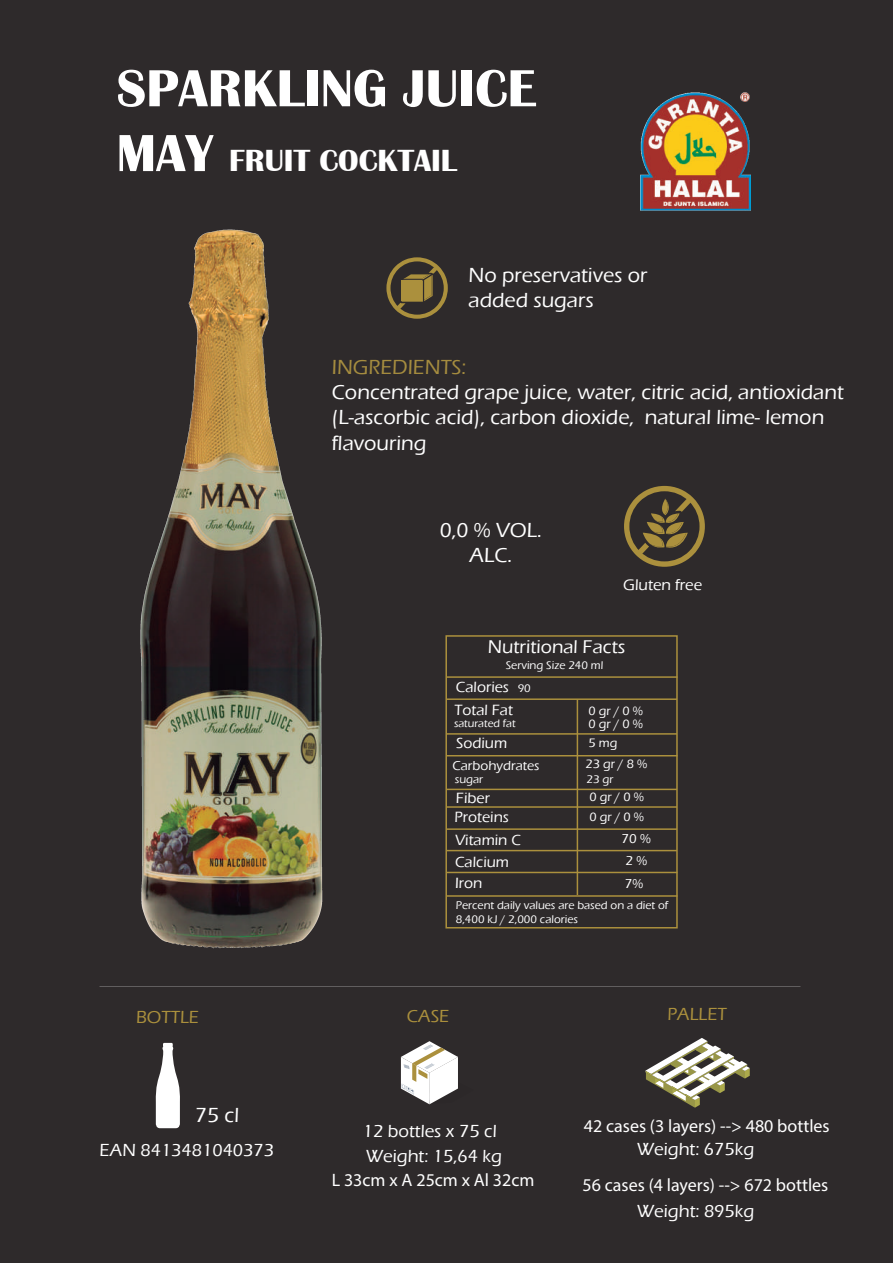
<style>
.page{position:relative;width:893px;height:1263px;background:#2e2a2b}
.page>*{position:absolute;margin:0;border:0;box-sizing:border-box;transform-origin:0 0}
.t1{font:700 54px "Britannic";color:#fff}
.t2{font:700 31.5px "Britannic";color:#fff}
.t3{font:500 21px/25.2px "Eras ITC";color:#fff}
.t4{font:500 21px "Eras ITC";color:#a58c3f}
.t5{font:500 18.9px "Eras ITC";color:#fff}
.t6{font:18px "Myriad Pro";color:#fff}
.t7{font:500 18px "Eras ITC";color:#fff}
.t8{font:500 18px "Eras ITC";color:#ab903d}
.t9{font:500 15.9px "Eras ITC";color:#fff}
.t10{font:500 15.3px "Eras ITC";color:#fff}
.t11{font:500 13.35px "Eras ITC";color:#fff}
.t12{font:500 12.6px "Eras ITC";color:#fff}
.t13{font:500 11.4px/13.8px "Eras ITC";color:#fff}
.t14{font:500 11.1px "Eras ITC";color:#fff}
.s1{font-size:54px}
.s2{font-size:11.4px}
</style>
<div class="page">
<svg style="left:156px;top:1043px;width:24px;height:85px"></svg>
<img style="left:640px;top:92px;width:110px;height:118px">
<svg style="left:386px;top:257px;width:62px;height:62px"></svg>
<svg style="left:401px;top:1041px;width:57px;height:63px"></svg>
<div style="left:445px;top:635px;width:233px;height:293px;border:2px solid #ab903d"></div>
<hr style="left:446px;top:733px;width:231px;height:2px;background:#ab903d">
<hr style="left:446px;top:698px;width:231px;height:2px;background:#ab903d">
<hr style="left:447px;top:676px;width:230px;height:2px;background:#ab903d">
<hr style="left:577px;top:699px;width:1px;height:196px;background:#ab903d">
<hr style="left:446px;top:789px;width:231px;height:1px;background:#ab903d">
<hr style="left:446px;top:806px;width:231px;height:2px;background:#ab903d">
<hr style="left:446px;top:828px;width:231px;height:2px;background:#ab903d">
<hr style="left:446px;top:850px;width:231px;height:1px;background:#ab903d">
<hr style="left:447px;top:895px;width:230px;height:2px;background:#ab903d">
<hr style="left:447px;top:755px;width:230px;height:1px;background:#ab903d">
<hr style="left:447px;top:872px;width:230px;height:1px;background:#ab903d">
<svg style="left:624px;top:486px;width:81px;height:81px"></svg>
<svg style="left:645px;top:1038px;width:105px;height:70px"></svg>
<img style="left:140px;top:229px;width:183px;height:720px">
<h1 class="t1" style="left:117px;top:58px;width:421px">SPARKLING JUICE</h1>
<h2 class="t2" style="left:117px;top:143px;width:342px"><span class="s1">MAY</span> FRUIT COCKTAIL</h2>
<p class="t3" style="left:469px;top:263px;width:180px">No preservatives or added sugars</p>
<p class="t4" style="left:332px;top:355px;width:136px">INGREDIENTS:</p>
<p class="t3" style="left:332px;top:380px;width:514px">Concentrated grape juice, water, citric acid, antioxidant (L-ascorbic acid), carbon dioxide, natural lime- lemon flavouring</p>
<p class="t3" style="left:440px;top:518px;width:104px;text-align:center">0,0 % VOL.<br>ALC.</p>
<p class="t9" style="left:623px;top:576px;width:80px">Gluten free</p>
<p class="t5" style="left:488px;top:637px;width:139px">Nutritional Facts</p>
<p class="t13" style="left:506px;top:659px;width:99px">Serving Size 240 ml</p>
<p class="t10" style="left:456px;top:678px;width:76px">Calories <span class="s2">90</span></p>
<p class="t10" style="left:455px;top:701px;width:60px">Total Fat</p>
<p class="t12" style="left:589px;top:703px;width:56px">0 gr / 0 %</p>
<p class="t14" style="left:454px;top:717px;width:63px">saturated fat</p>
<p class="t12" style="left:588px;top:717px;width:56px">0 gr / 0 %</p>
<p class="t10" style="left:456px;top:734px;width:53px">Sodium</p>
<p class="t12" style="left:588px;top:735px;width:30px">5 mg</p>
<p class="t12" style="left:585px;top:757px;width:63px">23 gr / 8 %</p>
<p class="t11" style="left:452px;top:758px;width:89px">Carbohydrates</p>
<p class="t10" style="left:455px;top:808px;width:56px">Proteins</p>
<p class="t13" style="left:455px;top:772px;width:30px">sugar</p>
<p class="t13" style="left:587px;top:772px;width:28px">23 gr</p>
<p class="t12" style="left:589px;top:790px;width:56px">0 gr / 0 %</p>
<p class="t10" style="left:456px;top:789px;width:36px">Fiber</p>
<p class="t12" style="left:589px;top:809px;width:56px">0 gr / 0 %</p>
<p class="t10" style="left:455px;top:831px;width:67px">Vitamin C</p>
<p class="t11" style="left:621px;top:831px;width:31px">70 %</p>
<p class="t10" style="left:455px;top:853px;width:56px">Calcium</p>
<p class="t11" style="left:625px;top:853px;width:23px">2 %</p>
<p class="t10" style="left:455px;top:874px;width:29px">Iron</p>
<p class="t11" style="left:625px;top:876px;width:20px">7%</p>
<p class="t13" style="left:456px;top:898px;width:214px">Percent daily values are based on a diet of<br>8,400 kJ / 2,000 calories</p>
<p class="t8" style="left:136px;top:1007px;width:65px">BOTTLE</p>
<p class="t8" style="left:407px;top:1006px;width:44px">CASE</p>
<p class="t3" style="left:195px;top:1103px;width:45px">75 cl</p>
<p class="t7" style="left:100px;top:1140px;width:176px">EAN 8413481040373</p>
<p class="t7" style="left:363px;top:1120px;width:135px">12 bottles x 75 cl</p>
<p class="t7" style="left:366px;top:1145px;width:138px">Weight: 15,64 kg</p>
<p class="t6" style="left:332px;top:1169px;width:204px">L 33cm x A 25cm x Al 32cm</p>
<p class="t8" style="left:667px;top:1003px;width:61px">PALLET</p>
<p class="t6" style="left:584px;top:1115px;width:247px">42 cases (3 layers) --&gt; 480 bottles</p>
<p class="t7" style="left:637px;top:1139px;width:119px">Weight: 675kg</p>
<p class="t6" style="left:582px;top:1173px;width:247px">56 cases (4 layers) --&gt; 672 bottles</p>
<p class="t7" style="left:637px;top:1200px;width:119px">Weight: 895kg</p>
</div>
